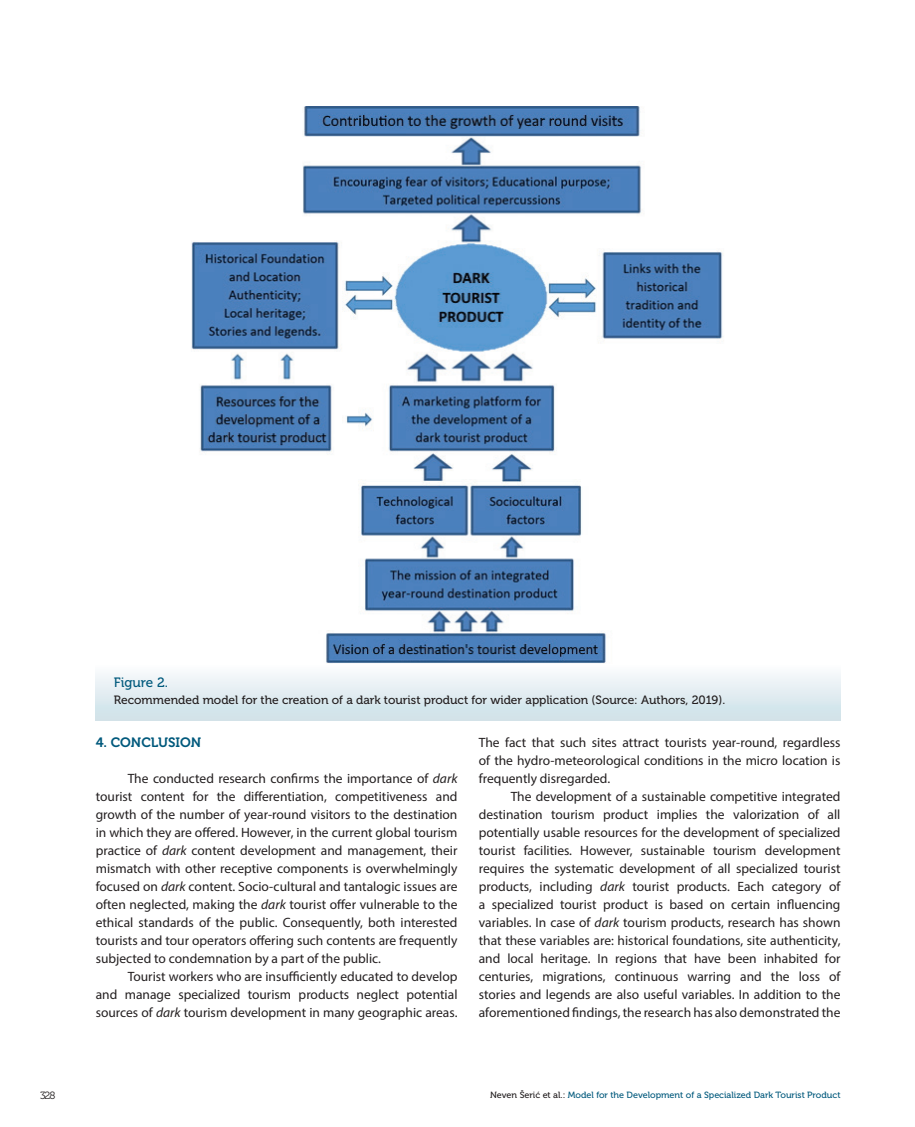
<style>
.page{position:relative;width:915px;height:1127px;background:#fff}
.page>*{position:absolute;margin:0;border:0;box-sizing:border-box;transform-origin:0 0}
.Body_text{font:13.5px/18px "Myriad Pro";color:#231f20;text-align:justify}
.Podnaslov{font:13.5px "Museo 700";color:#00597c}
.Figure{font:13.5px "Museo 500";color:#00597c}
.Figure-2{font:12px "Museo 500";color:#231f20}
.t1{font:10.5px "Museo 300";color:#231f20}
.t2{font:9px "Museo 500";color:#00597c}
.s1{font-style:italic}
.s2{color:#231f20}
</style>
<div class="page">
<img style="left:191px;top:106px;width:532px;height:558px">
<div style="left:96px;top:664px;width:744px;height:56px;background:linear-gradient(to bottom,#fcfcfe,#cde1e8)"></div>
<p class="Figure" style="left:114px;top:675px;width:56px">Figure 2.</p>
<p class="Figure-2" style="left:114px;top:693px;width:612px">Recommended model for the creation of a dark tourist product for wider application (Source: Authors, 2019).</p>
<p class="Podnaslov" style="left:96px;top:735px;width:107px">4. CONCLUSION</p>
<p class="Body_text" style="left:96px;top:769px;width:363px;text-indent:32px">The conducted research confirms the importance of <span class="s1">dark </span>tourist content for the differentiation, competitiveness and growth of the number of year-round visitors to the destination in which they are offered. However, in the current global tourism practice of <span class="s1">dark</span> content development and management, their mismatch with other receptive components is overwhelmingly focused on <span class="s1">dark</span> content. Socio-cultural and tantalogic issues are often neglected, making the <span class="s1">dark</span> tourist offer vulnerable to the ethical standards of the public. Consequently, both interested tourists and tour operators offering such contents are frequently subjected to condemnation by a part of the public.</p>
<p class="Body_text" style="left:96px;top:967px;width:363px;text-indent:32px">Tourist workers who are insufficiently educated to develop and manage specialized tourism products neglect potential sources of <span class="s1">dark</span> tourism development in many geographic areas.</p>
<p class="Body_text" style="left:478px;top:733px;width:363px">The fact that such sites attract tourists year-round, regardless of the hydro-meteorological conditions in the micro location is frequently disregarded.</p>
<p class="Body_text" style="left:478px;top:787px;width:363px;text-indent:32px">The development of a sustainable competitive integrated destination tourism product implies the valorization of all potentially usable resources for the development of specialized tourist facilities. However, sustainable tourism development requires the systematic development of all specialized tourist products, including <span class="s1">dark</span> tourist products. Each category of a specialized tourist product is based on certain influencing variables. In case of <span class="s1">dark</span> tourism products, research has shown that these variables are: historical foundations, site authenticity, and local heritage. In regions that have been inhabited for centuries, migrations, continuous warring and the loss of stories and legends are also useful variables. In addition to the aforementioned findings, the research has also demonstrated the</p>
<p class="t1" style="left:40px;top:1090px;width:17px">328</p>
<p class="t2" style="left:490px;top:1090px;width:352px"><span class="s2">Neven Šerić et al.:</span> Model for the Development of a Specialized Dark Tourist Product</p>
</div>
